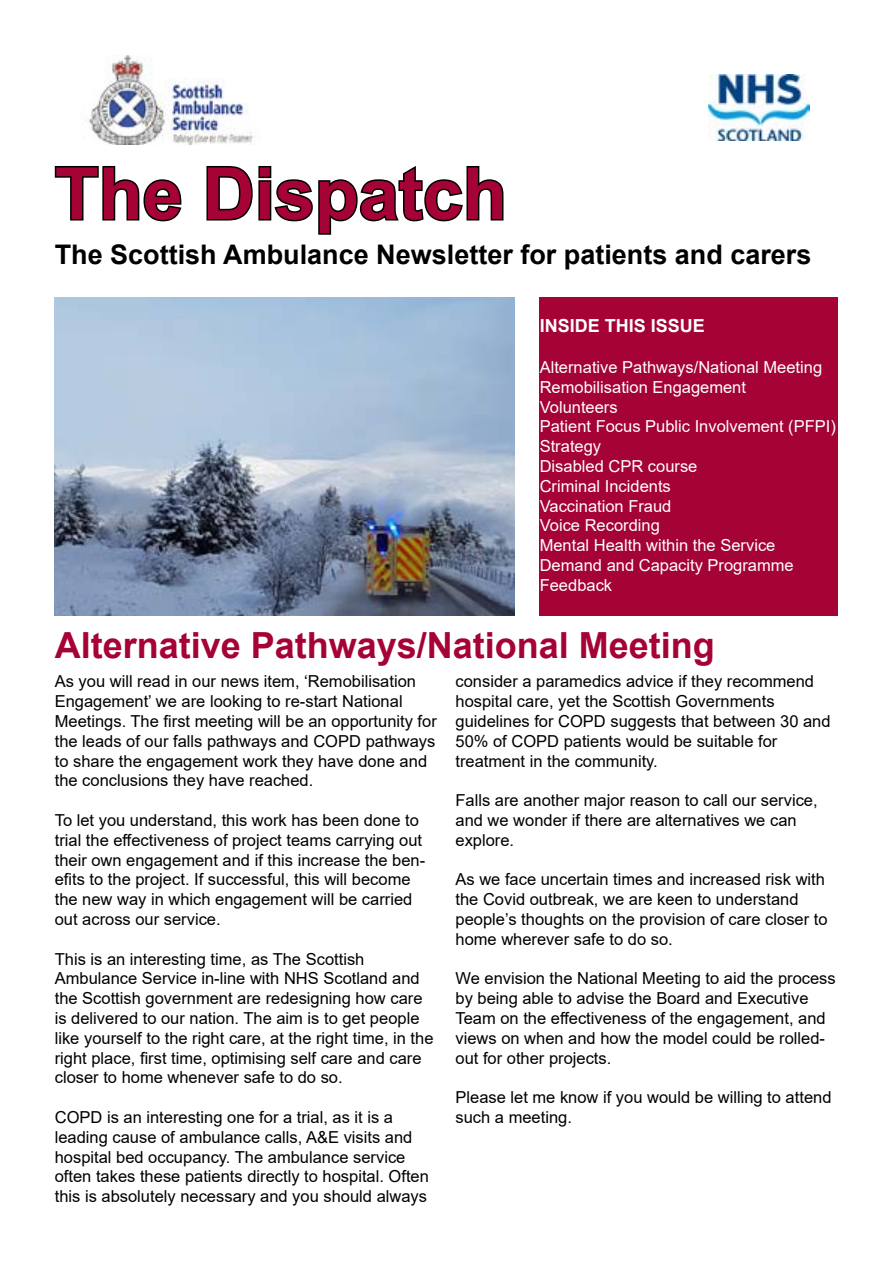
<style>
.page{position:relative;width:893px;height:1263px;background:#fff}
.page>*{position:absolute;margin:0;border:0;box-sizing:border-box;transform-origin:0 0}
.t1{font:700 72px "Arial";color:#a50235}
.t2{font:700 36px "Arial";color:#a50235}
.t3{font:700 27px "Arial";color:#000}
.t4{font:700 18px "Arial";color:#fff}
.t5{font:16.5px/19.8px "Arial";color:#000}
.t6{font:16.5px/19.8px "Arial";color:#fff}
</style>
<div class="page">
<svg style="left:54px;top:166px;width:128px;height:56px"></svg>
<svg style="left:206px;top:166px;width:298px;height:69px"></svg>
<img style="left:54px;top:298px;width:460px;height:317px">
<div style="left:540px;top:297px;width:298px;height:318px;background:#a50235"></div>
<svg style="left:578px;top:615px;width:138px;height:1px"></svg>
<img style="left:88px;top:55px;width:166px;height:90px">
<img style="left:709px;top:74px;width:100px;height:66px">
<h1 class="t1" style="left:55px;top:143px;width:454px">The Dispatch</h1>
<h3 class="t3" style="left:55px;top:236px;width:758px">The Scottish Ambulance Newsletter for patients and carers</h3>
<p class="t4" style="left:540px;top:313px;width:167px">INSIDE THIS ISSUE</p>
<p class="t6" style="left:540px;top:357px;width:298px">Alternative Pathways/National Meeting<br>Remobilisation Engagement<br>Volunteers<br>Patient Focus Public Involvement (PFPI)<br>Strategy<br>Disabled CPR course<br>Criminal Incidents<br>Vaccination Fraud<br>Voice Recording<br>Mental Health within the Service<br>Demand and Capacity Programme<br>Feedback</p>
<h2 class="t2" style="left:55px;top:620px;width:662px">Alternative Pathways/National Meeting</h2>
<p class="t5" style="left:55px;top:672px;width:384px">As you will read in our news item, ‘Remobilisation Engagement’ we are looking to re-start National Meetings. The first meeting will be an opportunity for the leads of our falls pathways and COPD pathways to share the engagement work they have done and the conclusions they have reached.</p>
<p class="t5" style="left:55px;top:810px;width:372px">To let you understand, this work has been done to trial the effectiveness of project teams carrying out their own engagement and if this increase the ben&shy;efits to the project. If successful, this will become the new way in which engagement will be carried out across our service.</p>
<p class="t5" style="left:55px;top:949px;width:380px">This is an interesting time, as The Scottish Ambulance Service in-line with NHS Scotland and the Scottish government are redesigning how care is delivered to our nation. The aim is to get people like yourself to the right care, at the right time, in the right place, first time, optimising self care and care closer to home whenever safe to do so.</p>
<p class="t5" style="left:55px;top:1107px;width:376px">COPD is an interesting one for a trial, as it is a leading cause of ambulance calls, A&amp;E visits and hospital bed occupancy. The ambulance service often takes these patients directly to hospital. Often this is absolutely necessary and you should always</p>
<p class="t5" style="left:455px;top:672px;width:377px">consider a paramedics advice if they recommend hospital care, yet the Scottish Governments guidelines for COPD suggests that between 30 and 50% of COPD patients would be suitable for treatment in the community.</p>
<p class="t5" style="left:455px;top:790px;width:364px">Falls are another major reason to call our service, and we wonder if there are alternatives we can explore.</p>
<p class="t5" style="left:455px;top:870px;width:374px">As we face uncertain times and increased risk with the Covid outbreak, we are keen to understand people’s thoughts on the provision of care closer to home wherever safe to do so.</p>
<p class="t5" style="left:455px;top:969px;width:382px">We envision the National Meeting to aid the process by being able to advise the Board and Executive Team on the effectiveness of the engagement, and views on when and how the model could be rolled&shy;out for other projects.</p>
<p class="t5" style="left:455px;top:1087px;width:378px">Please let me know if you would be willing to attend such a meeting.</p>
</div>
